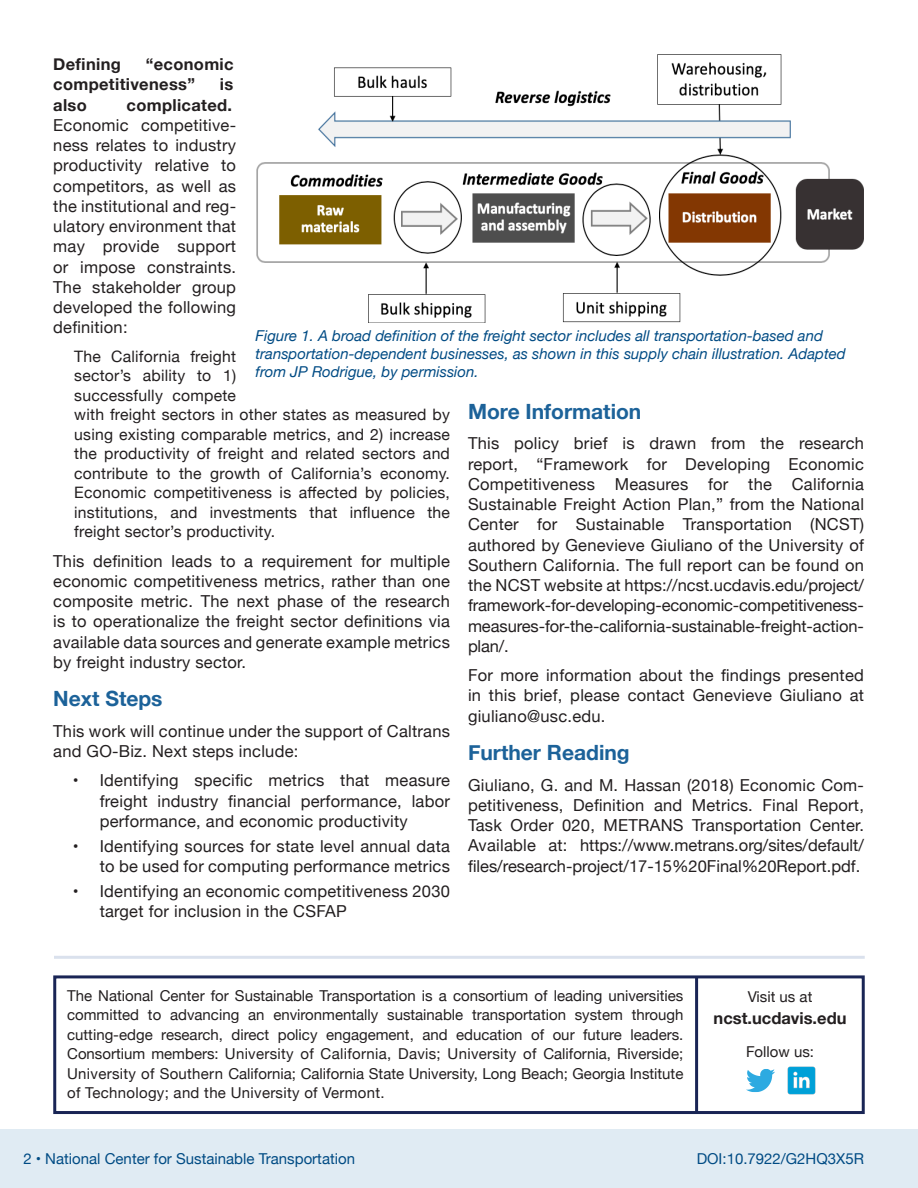
<style>
.page{position:relative;width:918px;height:1188px;background:#fff}
.page>*{position:absolute;margin:0;border:0;box-sizing:border-box;transform-origin:0 0}
.t1{font:700 21px "Helvetica Neue";color:#1c6299}
.t2{font:16.5px/20.2px "Helvetica Neue";letter-spacing:.015em;color:#231f20;text-align:justify}
.t3{font:700 16.5px/20.2px "Helvetica Neue";letter-spacing:.02em;color:#231f20}
.t4{font:700 16.5px "Helvetica Neue";color:#231f20}
.t5{font:15.75px/19.5px "Helvetica Neue";letter-spacing:.015em;color:#231f20}
.t6{font:15px/19.5px "Helvetica Neue";letter-spacing:.02em;color:#231f20;text-align:justify}
.t7{font:italic 15px/18px "Helvetica Neue";color:#004b84}
.t8{font:15px "Helvetica Neue";color:#004b84}
.t9{font:15px "Helvetica Neue";color:#231f20}
</style>
<div class="page">
<div style="left:53px;top:975px;width:812px;height:139px;border:3px solid #192555"></div>
<img style="left:787px;top:1066px;width:29px;height:29px">
<img style="left:746px;top:1069px;width:29px;height:24px">
<hr style="left:695px;top:977px;width:3px;height:136px;background:#192555">
<div style="left:0;top:1129px;width:918px;height:59px;background:#e0ebf3"></div>
<img style="left:256px;top:54px;width:608px;height:268px">
<hr style="left:54px;top:956px;width:811px;height:3px;background:#dae1ed">
<p class="t3" style="left:53px;top:55px;width:182px;text-indent:93px">“economic competitiveness”</p>
<p class="t3" style="left:53px;top:55px;width:69px">Defining</p>
<p class="t3" style="left:220px;top:75px;width:15px">is</p>
<p class="t3" style="left:53px;top:95px;width:35px">also</p>
<p class="t3" style="left:127px;top:95px;width:107px">complicated.</p>
<p class="t2" style="left:53px;top:116px;width:184px">Economic competitive&shy;ness relates to industry productivity relative to competitors, as well as the institutional and reg&shy;ulatory environment that may provide support or impose constraints.<br>The stakeholder group developed the following definition:</p>
<p class="t5" style="left:74px;top:347px;width:377px">The California freight<br>sector’s ability to 1)<br>successfully compete<br>with freight sectors in other states as measured by using existing comparable metrics, and 2) increase the productivity of freight and related sectors and contribute to the growth of California’s economy.<br>Economic competitiveness is affected by policies, institutions, and investments that influence the freight sector’s productivity.</p>
<p class="t2" style="left:53px;top:552px;width:398px">This definition leads to a requirement for multiple economic competitiveness metrics, rather than one composite metric. The next phase of the research is to operationalize the freight sector definitions via available data sources and generate example metrics by freight industry sector.</p>
<p class="t1" style="left:53px;top:682px;width:111px">Next Steps</p>
<p class="t2" style="left:53px;top:722px;width:398px">This work will continue under the support of Caltrans and GO-Biz. Next steps include:</p>
<p class="t2" style="left:100px;top:771px;width:352px;text-indent:-27px">• Identifying specific metrics that measure freight industry financial performance, labor performance, and economic productivity</p>
<p class="t2" style="left:73px;top:837px;width:379px;text-align:right">• Identifying sources for state level annual data to be used for computing performance metrics</p>
<p class="t2" style="left:100px;top:882px;width:352px;text-indent:-27px">• Identifying an economic competitiveness 2030 target for inclusion in the CSFAP</p>
<p class="t7" style="left:256px;top:328px;width:592px">Figure 1. A broad definition of the freight sector includes all transportation-based and transportation-dependent businesses, as shown in this supply chain illustration. Adapted from JP Rodrigue, by permission.</p>
<p class="t1" style="left:468px;top:395px;width:175px">More Information</p>
<p class="t2" style="left:468px;top:434px;width:398px">This policy brief is drawn from the research report, “Framework for Developing Economic Competitiveness Measures for the California Sustainable Freight Action Plan,” from the National Center for Sustainable Transportation (NCST) authored by Genevieve Giuliano of the University of Southern California. The full report can be found on the NCST website at https://ncst.ucdavis.edu/project/ framework-for-developing-economic-competitiveness&shy;measures-for-the-california-sustainable-freight-action&shy;plan/.</p>
<p class="t2" style="left:468px;top:666px;width:398px">For more information about the findings presented in this brief, please contact Genevieve Giuliano at giuliano@usc.edu.</p>
<p class="t1" style="left:468px;top:736px;width:163px">Further Reading</p>
<p class="t2" style="left:468px;top:775px;width:398px">Giuliano, G. and M. Hassan (2018) Economic Com&shy;petitiveness, Definition and Metrics. Final Report, Task Order 020, METRANS Transportation Center.<br>Available at: https://www.metrans.org/sites/default/ files/research-project/17-15%20Final%20Report.pdf.</p>
<p class="t6" style="left:67px;top:987px;width:618px">The National Center for Sustainable Transportation is a consortium of leading universities committed to advancing an environmentally sustainable transportation system through cutting-edge research, direct policy engagement, and education of our future leaders.<br>Consortium members: University of California, Davis; University of California, Riverside; University of Southern California; California State University, Long Beach; Georgia Institute of Technology; and the University of Vermont.</p>
<p class="t9" style="left:748px;top:986px;width:66px">Visit us at</p>
<p class="t4" style="left:714px;top:1005px;width:134px">ncst.ucdavis.edu</p>
<p class="t9" style="left:746px;top:1041px;width:70px">Follow us:</p>
<p class="t8" style="left:23px;top:1148px;width:333px">2 • National Center for Sustainable Transportation</p>
<p class="t8" style="left:697px;top:1148px;width:169px">DOI:10.7922/G2HQ3X5R</p>
</div>
